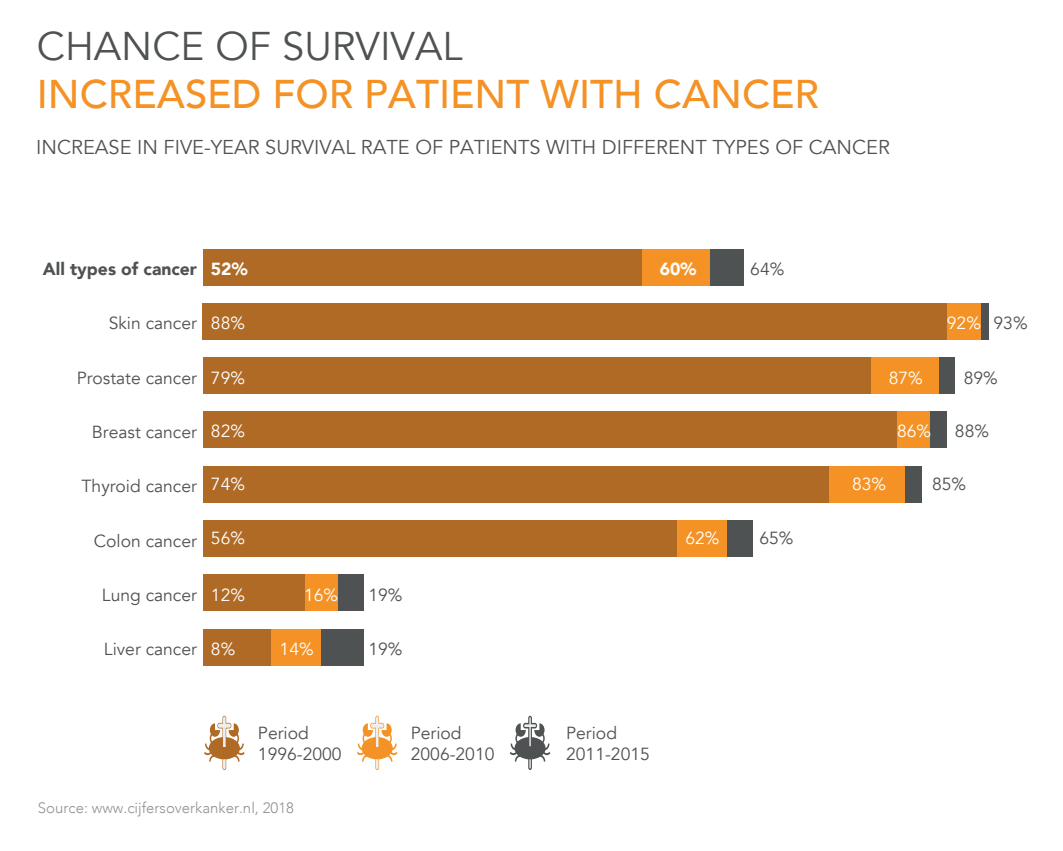
<style>
.page{position:relative;width:1063px;height:851px;background:#fff}
.page>*{position:absolute;margin:0;border:0;box-sizing:border-box;transform-origin:0 0}
.t1{font:500 40px "Avenir";color:#f49225}
.t2{font:40px "Avenir";color:#4f5252}
.t3{font:20px "Avenir";color:#4f5252}
.t4{font:17.5px/21px "Avenir";color:#4f5252}
.t5{font:17.5px "Avenir";color:#fff}
.t6{font:900 17.5px "Avenir";color:#4f5252}
.t7{font:900 17.5px "Avenir";color:#fff}
.t8{font:300 15px "Avenir";color:#909192}
.s1{color:#fff}
</style>
<div class="page">
<div style="left:710px;top:249px;width:34px;height:36px;background:#4f5252"></div>
<div style="left:203px;top:249px;width:440px;height:36px;background:#af6a26"></div>
<div style="left:981px;top:303px;width:8px;height:36px;background:#4f5252"></div>
<div style="left:947px;top:303px;width:34px;height:36px;background:#f49225"></div>
<div style="left:203px;top:303px;width:744px;height:36px;background:#af6a26"></div>
<div style="left:938px;top:357px;width:17px;height:36px;background:#4f5252"></div>
<div style="left:871px;top:357px;width:67px;height:36px;background:#f49225"></div>
<div style="left:203px;top:357px;width:668px;height:36px;background:#af6a26"></div>
<div style="left:930px;top:412px;width:17px;height:36px;background:#4f5252"></div>
<div style="left:896px;top:412px;width:34px;height:36px;background:#f49225"></div>
<div style="left:203px;top:412px;width:693px;height:36px;background:#af6a26"></div>
<div style="left:727px;top:520px;width:25px;height:36px;background:#4f5252"></div>
<div style="left:676px;top:520px;width:51px;height:36px;background:#f49225"></div>
<div style="left:203px;top:520px;width:473px;height:36px;background:#af6a26"></div>
<div style="left:338px;top:574px;width:26px;height:37px;background:#4f5252"></div>
<div style="left:304px;top:574px;width:34px;height:37px;background:#f49225"></div>
<div style="left:203px;top:574px;width:101px;height:37px;background:#af6a26"></div>
<div style="left:905px;top:466px;width:17px;height:36px;background:#4f5252"></div>
<div style="left:829px;top:466px;width:76px;height:36px;background:#f49225"></div>
<div style="left:203px;top:466px;width:626px;height:36px;background:#af6a26"></div>
<div style="left:321px;top:629px;width:43px;height:36px;background:#4f5252"></div>
<div style="left:271px;top:629px;width:50px;height:36px;background:#f49225"></div>
<div style="left:203px;top:629px;width:68px;height:36px;background:#af6a26"></div>
<div style="left:643px;top:249px;width:67px;height:36px;background:#f49225"></div>
<svg style="left:510px;top:715px;width:40px;height:54px"></svg>
<svg style="left:204px;top:715px;width:41px;height:54px"></svg>
<svg style="left:357px;top:715px;width:41px;height:54px"></svg>
<h1 class="t2" style="left:37px;top:22px;width:427px">CHANCE OF SURVIVAL</h1>
<h1 class="t1" style="left:37px;top:59px;width:784px">INCREASED FOR PATIENT WITH CANCER</h1>
<p class="t3" style="left:36px;top:135px;width:855px">INCREASE IN FIVE-YEAR SURVIVAL RATE OF PATIENTS WITH DIFFERENT TYPES OF CANCER</p>
<p class="t6" style="left:43px;top:254px;width:206px">All types of cancer <span class="s1">52%</span></p>
<p class="t7" style="left:660px;top:254px;width:38px">60%</p>
<p class="t4" style="left:750px;top:259px;width:36px">64%</p>
<p class="t4" style="left:109px;top:313px;width:138px">Skin cancer <span class="s1">88%</span></p>
<p class="t5" style="left:947px;top:313px;width:36px">92%</p>
<p class="t4" style="left:994px;top:313px;width:36px">93%</p>
<p class="t4" style="left:77px;top:367px;width:170px">Prostate cancer <span class="s1">79%</span></p>
<p class="t5" style="left:889px;top:367px;width:36px">87%</p>
<p class="t4" style="left:92px;top:422px;width:155px">Breast cancer <span class="s1">82%</span></p>
<p class="t5" style="left:897px;top:420px;width:36px">86%</p>
<p class="t4" style="left:964px;top:367px;width:36px">89%</p>
<p class="t4" style="left:955px;top:420px;width:36px">88%</p>
<p class="t4" style="left:82px;top:476px;width:165px">Thyroid cancer <span class="s1">74%</span></p>
<p class="t5" style="left:852px;top:473px;width:36px">83%</p>
<p class="t4" style="left:94px;top:530px;width:153px">Colon cancer <span class="s1">56%</span></p>
<p class="t5" style="left:685px;top:527px;width:36px">62%</p>
<p class="t4" style="left:102px;top:584px;width:145px">Lung cancer <span class="s1">12%</span></p>
<p class="t5" style="left:304px;top:584px;width:36px">16%</p>
<p class="t4" style="left:104px;top:639px;width:133px">Liver cancer <span class="s1">8%</span></p>
<p class="t5" style="left:280px;top:639px;width:36px">14%</p>
<p class="t4" style="left:369px;top:584px;width:36px">19%</p>
<p class="t4" style="left:369px;top:639px;width:36px">19%</p>
<p class="t4" style="left:258px;top:722px;width:85px">Period<br>1996-2000</p>
<p class="t4" style="left:411px;top:722px;width:85px">Period<br>2006-2010</p>
<p class="t4" style="left:566px;top:722px;width:85px">Period<br>2011-2015</p>
<p class="t8" style="left:38px;top:798px;width:258px">Source: www.cijfersoverkanker.nl, 2018</p>
<p class="t4" style="left:759px;top:528px;width:36px">65%</p>
<p class="t4" style="left:932px;top:473px;width:36px">85%</p>
</div>
